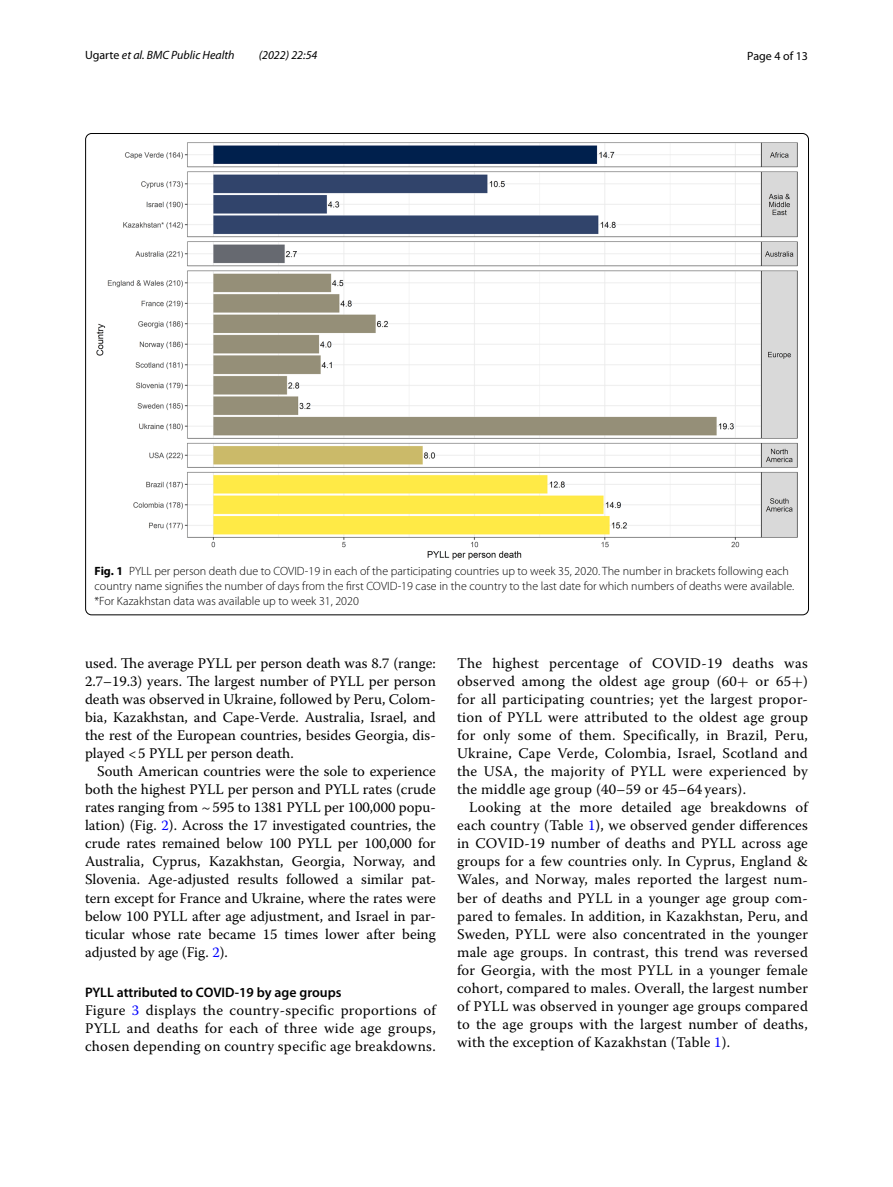
<style>
.page{position:relative;width:893px;height:1187px;background:#fff}
.page>*{position:absolute;margin:0;border:0;box-sizing:border-box;transform-origin:0 0}
.t1{font:14.7px/18px "Warnock Pro";letter-spacing:.015em;color:#000;text-align:justify}
.t2{font:600 13.8px "Myriad Pro";color:#000}
.t3{font:300 12px/15px "Myriad Pro";color:#000}
.t4{font:italic 12px "Myriad Pro";color:#000}
.t5{font:12px "Myriad Pro";color:#000}
.s1{font-style:normal}
.s2{font-weight:700}
.s3{color:#00f}
.s4{font-family:"MTSY"}
</style>
<div class="page">
<img style="left:97px;top:142px;width:700px;height:417px">
<p class="t4" style="left:85px;top:48px;width:151px"><span class="s1">Ugarte</span> et al. BMC Public Health</p>
<p class="t4" style="left:259px;top:48px;width:60px">(2022) 22:54</p>
<p class="t5" style="left:747px;top:48px;width:62px">Page 4 of 13</p>
<p class="t3" style="left:95px;top:563px;width:701px"><span class="s2">Fig. 1</span> PYLL per person death due to COVID-19 in each of the participating countries up to week 35, 2020. The number in brackets following each country name signifies the number of days from the first COVID-19 case in the country to the last date for which numbers of deaths were available. *For Kazakhstan data was available up to week 31, 2020</p>
<p class="t1" style="left:85px;top:654px;width:352px">used. The average PYLL per person death was 8.7 (range:<br>2.7–19.3) years. The largest number of PYLL per person death was observed in Ukraine, followed by Peru, Colom&shy;bia, Kazakhstan, and Cape-Verde. Australia, Israel, and the rest of the European countries, besides Georgia, dis&shy;played &lt;5 PYLL per person death.</p>
<p class="t1" style="left:85px;top:762px;width:352px;text-indent:12px">South American countries were the sole to experience both the highest PYLL per person and PYLL rates (crude rates ranging from ~595 to 1381 PYLL per 100,000 popu&shy;lation) (Fig. <span class="s3">2</span>). Across the 17 investigated countries, the crude rates remained below 100 PYLL per 100,000 for Australia, Cyprus, Kazakhstan, Georgia, Norway, and Slovenia. Age-adjusted results followed a similar pat&shy;tern except for France and Ukraine, where the rates were below 100 PYLL after age adjustment, and Israel in par&shy;ticular whose rate became 15 times lower after being adjusted by age (Fig. <span class="s3">2</span>).</p>
<p class="t2" style="left:85px;top:983px;width:258px">PYLL attributed to COVID‑19 by age groups</p>
<p class="t1" style="left:85px;top:1000px;width:352px">Figure <span class="s3">3</span> displays the country-specific proportions of PYLL and deaths for each of three wide age groups, chosen depending on country specific age breakdowns.</p>
<p class="t1" style="left:457px;top:654px;width:352px">The highest percentage of COVID-19 deaths was observed among the oldest age group (60<span class="s4">+</span> or 65<span class="s4">+</span>) for all participating countries; yet the largest propor&shy;tion of PYLL were attributed to the oldest age group for only some of them. Specifically, in Brazil, Peru, Ukraine, Cape Verde, Colombia, Israel, Scotland and the USA, the majority of PYLL were experienced by the middle age group (40–59 or 45–64 years).</p>
<p class="t1" style="left:457px;top:798px;width:352px;text-indent:12px">Looking at the more detailed age breakdowns of each country (Table <span class="s3">1</span>), we observed gender differences in COVID-19 number of deaths and PYLL across age groups for a few countries only. In Cyprus, England &amp; Wales, and Norway, males reported the largest num&shy;ber of deaths and PYLL in a younger age group com&shy;pared to females. In addition, in Kazakhstan, Peru, and Sweden, PYLL were also concentrated in the younger male age groups. In contrast, this trend was reversed for Georgia, with the most PYLL in a younger female cohort, compared to males. Overall, the largest number of PYLL was observed in younger age groups compared to the age groups with the largest number of deaths, with the exception of Kazakhstan (Table <span class="s3">1</span>).</p>
</div>
